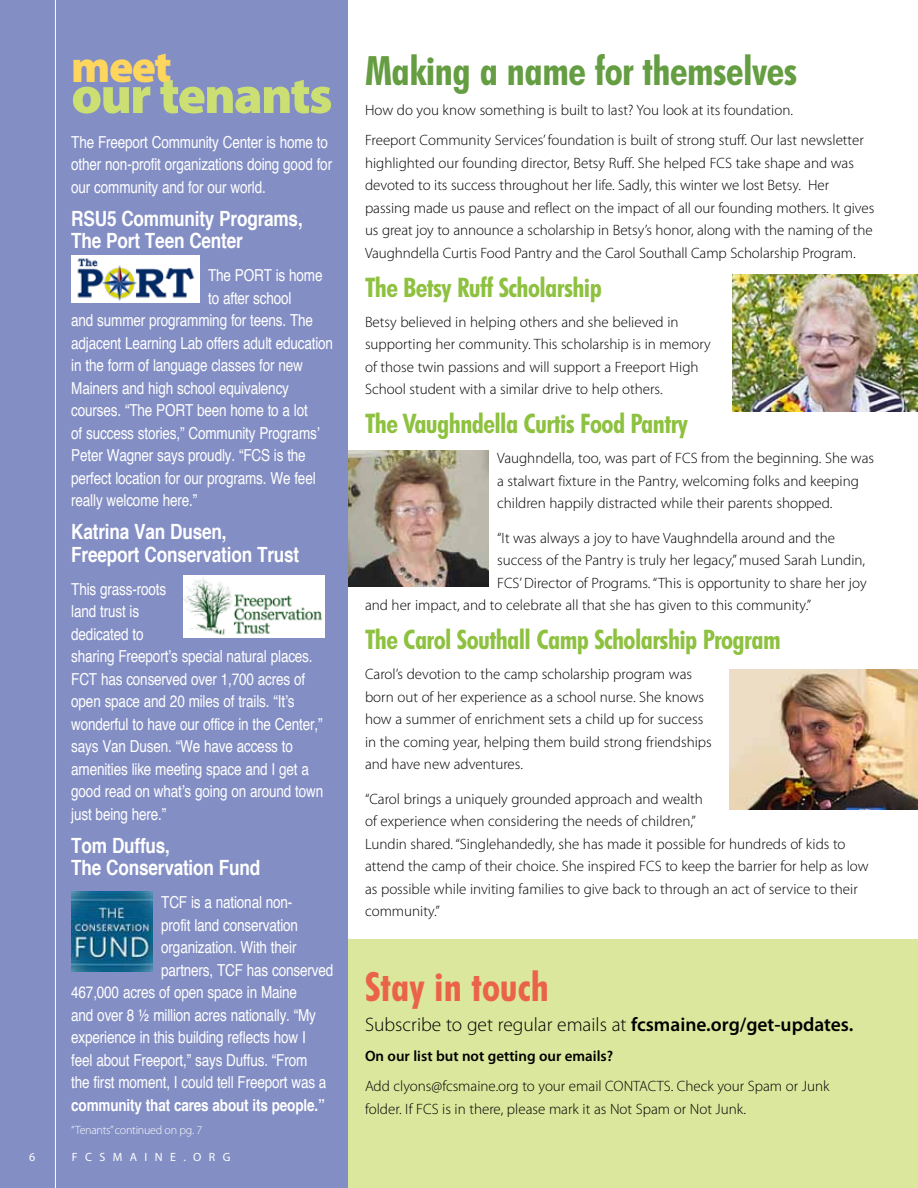
<style>
.page{position:relative;width:918px;height:1188px;background:#fff}
.page>*{position:absolute;margin:0;border:0;box-sizing:border-box;transform-origin:0 0}
.t1{font:900 52.5px "Myriad Pro";letter-spacing:-.03em;color:#ccdf73}
.t2{font:900 45px "Myriad Pro";color:#fed65d}
.t3{font:700 condensed 40.5px "Futura BT";letter-spacing:-.01em;color:#659d42}
.t4{font:700 condensed 40.5px "Futura BT";color:#ea6348}
.t5{font:700 condensed 27px "Futura BT";letter-spacing:-.02em;color:#8dc13f}
.t6{font:700 condensed 21px/22.5px "Helvetica";letter-spacing:-.01em;color:#fff}
.t7{font:300 19.5px "Myriad Pro";color:#000}
.t8{font:condensed 16.5px/22.5px "Helvetica";letter-spacing:-.01em;color:#fff}
.t9{font:700 condensed 16.5px "Helvetica";letter-spacing:-.01em;color:#fff}
.t10{font:300 15px/22.5px "Myriad Pro";color:#000}
.t11{font:600 15px "Myriad Pro";color:#000}
.t12{font:300 12px "Myriad Pro";letter-spacing:-.02em;color:#fff}
.t13{font:12px "Myriad Pro";letter-spacing:.62em;color:#fff}
.s1{font-weight:600}
</style>
<div class="page">
<img style="left:348px;top:451px;width:140px;height:135px">
<img style="left:729px;top:670px;width:189px;height:140px">
<div style="left:346px;top:940px;width:572px;height:248px;background:#dae79c"></div>
<div style="left:0;top:0;width:348px;height:1188px;background:#838ec4"></div>
<hr style="left:55px;top:0;width:1px;height:1188px;background:#fff">
<img style="left:732px;top:274px;width:186px;height:138px">
<img style="left:72px;top:256px;width:127px;height:46px">
<img style="left:184px;top:576px;width:140px;height:62px">
<img style="left:71px;top:891px;width:81px;height:81px">
<h2 class="t2" style="left:71px;top:41px;width:102px">meet</h2>
<h1 class="t1" style="left:71px;top:65px;width:263px">our tenants</h1>
<p class="t8" style="left:71px;top:130px;width:262px">The Freeport Community Center is home to other non-profit organizations doing good for our community and for our world.</p>
<h3 class="t6" style="left:71px;top:207px;width:233px">RSU5 Community Programs,<br>The Port Teen Center</h3>
<p class="t8" style="left:208px;top:264px;width:116px">The PORT is home</p>
<p class="t8" style="left:208px;top:286px;width:85px">to after school</p>
<p class="t8" style="left:71px;top:309px;width:243px">and summer programming for teens. The</p>
<p class="t8" style="left:71px;top:331px;width:263px">adjacent Learning Lab offers adult education</p>
<p class="t8" style="left:71px;top:354px;width:233px">in the form of language classes for new</p>
<p class="t8" style="left:71px;top:376px;width:219px">Mainers and high school equivalency</p>
<p class="t8" style="left:71px;top:399px;width:238px">courses. “The PORT been home to a lot</p>
<p class="t8" style="left:71px;top:421px;width:250px">of success stories,” Community Programs’</p>
<p class="t8" style="left:71px;top:444px;width:236px">Peter Wagner says proudly. “FCS is the</p>
<p class="t8" style="left:71px;top:466px;width:246px">perfect location for our programs. We feel</p>
<p class="t8" style="left:71px;top:489px;width:128px">really welcome here.”</p>
<h3 class="t6" style="left:71px;top:520px;width:230px">Katrina Van Dusen,<br>Freeport Conservation Trust</h3>
<p class="t8" style="left:71px;top:577px;width:253px">This grass-roots<br>land trust is<br>dedicated to<br>sharing Freeport’s special natural places.<br>FCT has conserved over 1,700 acres of open space and 20 miles of trails. “It’s wonderful to have our office in the Center,” says Van Dusen. “We have access to amenities like meeting space and I get a good read on what’s going on around town just being here.”</p>
<h3 class="t6" style="left:71px;top:834px;width:191px">Tom Duffus,<br>The Conservation Fund</h3>
<p class="t8" style="left:161px;top:891px;width:133px">TCF is a national non-</p>
<p class="t8" style="left:161px;top:913px;width:138px">profit land conservation</p>
<p class="t8" style="left:161px;top:936px;width:137px">organization. With their</p>
<p class="t8" style="left:161px;top:958px;width:174px">partners, TCF has conserved</p>
<p class="t8" style="left:71px;top:981px;width:227px">467,000 acres of open space in Maine</p>
<p class="t8" style="left:71px;top:1003px;width:246px">and over 8 ½ million acres nationally. “My</p>
<p class="t8" style="left:71px;top:1026px;width:236px">experience in this building reflects how I</p>
<p class="t8" style="left:71px;top:1048px;width:238px">feel about Freeport,” says Duffus. “From</p>
<p class="t8" style="left:71px;top:1071px;width:257px">the first moment, I could tell Freeport was a</p>
<p class="t9" style="left:71px;top:1095px;width:255px">community that cares about its people.”</p>
<p class="t12" style="left:71px;top:1123px;width:133px">“Tenants” continued on pg. 7</p>
<p class="t13" style="left:29px;top:1150px;width:8px">6</p>
<p class="t13" style="left:72px;top:1150px;width:160px">FCSMAINE.ORG</p>
<h3 class="t3" style="left:365px;top:46px;width:434px">Making a name for themselves</h3>
<p class="t10" style="left:365px;top:95px;width:500px;line-height:30px">How do you know something is built to last? You look at its foundation.<br>Freeport Community Services’ foundation is built of strong stuff. Our last newsletter</p>
<p class="t10" style="left:365px;top:152px;width:511px">highlighted our founding director, Betsy Ruff. She helped FCS take shape and was devoted to its success throughout her life. Sadly, this winter we lost Betsy. Her passing made us pause and reflect on the impact of all our founding mothers. It gives us great joy to announce a scholarship in Betsy’s honor, along with the naming of the Vaughndella Curtis Food Pantry and the Carol Southall Camp Scholarship Program.</p>
<h3 class="t5" style="left:365px;top:271px;width:238px">The Betsy Ruff Scholarship</h3>
<p class="t10" style="left:365px;top:311px;width:347px">Betsy believed in helping others and she believed in supporting her community. This scholarship is in memory of those twin passions and will support a Freeport High School student with a similar drive to help others.</p>
<h3 class="t5" style="left:365px;top:407px;width:324px">The Vaughndella Curtis Food Pantry</h3>
<p class="t10" style="left:497px;top:447px;width:379px">Vaughndella, too, was part of FCS from the beginning. She was a stalwart fixture in the Pantry, welcoming folks and keeping children happily distracted while their parents shopped.</p>
<p class="t10" style="left:497px;top:527px;width:339px">“It was always a joy to have Vaughndella around and the</p>
<p class="t10" style="left:497px;top:549px;width:369px">success of the Pantry is truly her legacy,” mused Sarah Lundin,</p>
<p class="t10" style="left:497px;top:572px;width:371px">FCS’ Director of Programs. “This is opportunity to share her joy</p>
<p class="t10" style="left:365px;top:594px;width:448px">and her impact, and to celebrate all that she has given to this community.”</p>
<h3 class="t5" style="left:365px;top:623px;width:417px">The Carol Southall Camp Scholarship Program</h3>
<p class="t10" style="left:365px;top:663px;width:348px">Carol’s devotion to the camp scholarship program was born out of her experience as a school nurse. She knows how a summer of enrichment sets a child up for success in the coming year, helping them build strong friendships and have new adventures.</p>
<p class="t10" style="left:365px;top:788px;width:505px">“Carol brings a uniquely grounded approach and wealth<br>of experience when considering the needs of children,”<br>Lundin shared. “Singlehandedly, she has made it possible for hundreds of kids to attend the camp of their choice. She inspired FCS to keep the barrier for help as low as possible while inviting families to give back to through an act of service to their community.”</p>
<h3 class="t4" style="left:365px;top:962px;width:185px">Stay in touch</h3>
<h3 class="t7" style="left:365px;top:1014px;width:490px">Subscribe to get regular emails at <span class="s1">fcsmaine.org/get-updates.</span></h3>
<p class="t11" style="left:365px;top:1046px;width:250px">On our list but not getting our emails?</p>
<p class="t10" style="left:365px;top:1075px;width:466px">Add clyons@fcsmaine.org to your email CONTACTS. Check your Spam or Junk folder. If FCS is in there, please mark it as Not Spam or Not Junk.</p>
</div>
